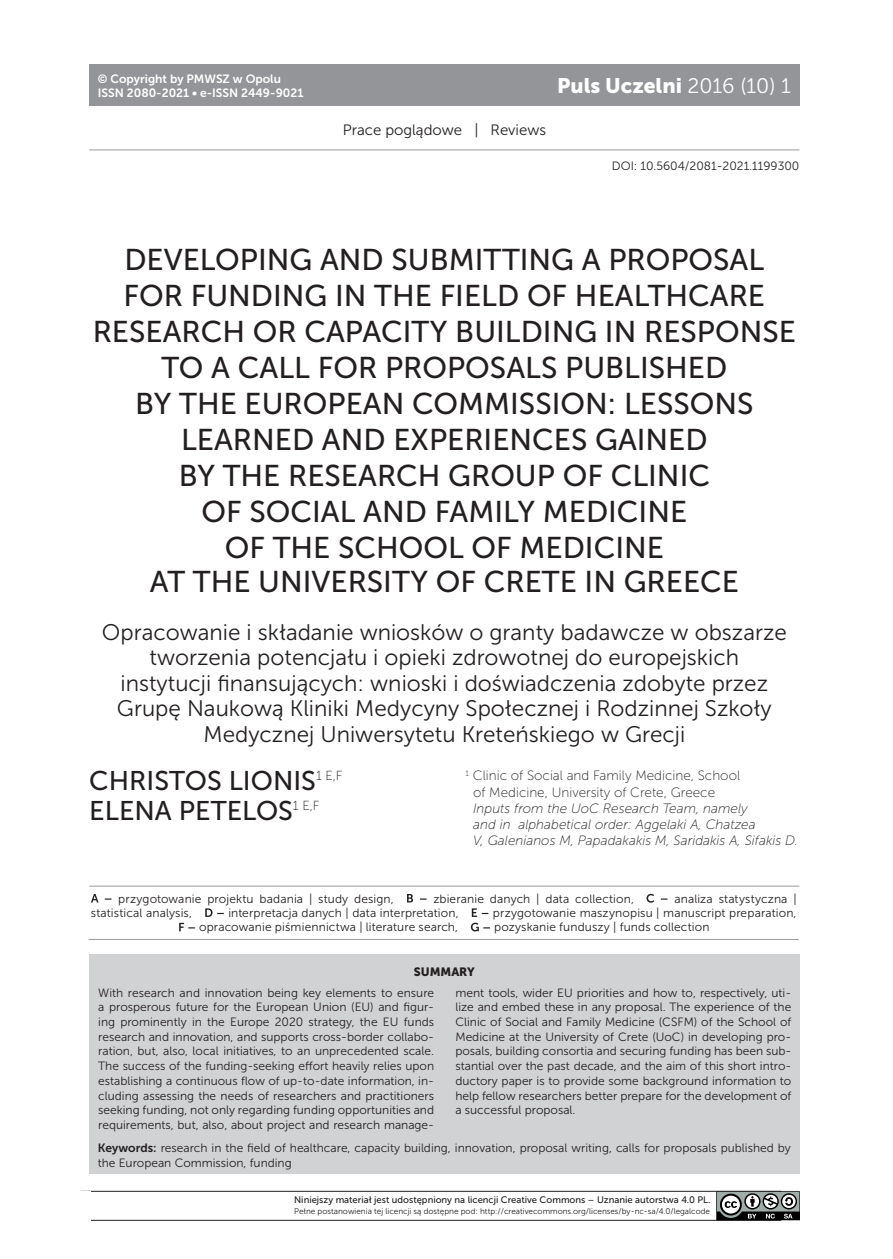
<style>
.page{position:relative;width:893px;height:1259px;background:#fff}
.page>*{position:absolute;margin:0;border:0;box-sizing:border-box;transform-origin:0 0}
.tytuł_artykułu{font:30px/36px "Museo Sans 500";color:#231f20}
.autor{font:27px "Museo Sans 500";color:#231f20}
.tytuł_artykułu_II{font:22.5px/25.5px "Museo Sans 300";color:#231f20;text-align:center}
.t1{font:21px "Museo Sans 900";color:#fff}
.t2{font:15px "Museo Sans 300";color:#231f20}
.No_Spacing{font:italic 13.5px/16.2px "Museo Sans 100";color:#231f20}
.summary_tekst{font:12px/14.7px "Museo Sans 300";color:#231f20;text-align:justify}
.t3{font:12px "Museo Sans 700";color:#fff}
.summary{font:12px "Museo Sans 900";color:#231f20}
.pagina_dolna_strona{font:9.45px "Museo Sans 500";color:#231f20}
.pagina_dolna_strona-2{font:8.1px "Museo Sans 300";color:#231f20}
.s1{font-family:"Museo Sans 300"}
.s2{font-style:normal}
.s3{font-family:"Museo Sans 700"}
</style>
<div class="page">
<div style="left:81px;top:1191px;width:700px;height:29px;border:1px solid #231f20"></div>
<svg style="left:716px;top:1191px;width:84px;height:29px"></svg>
<div style="left:75px;top:1191px;width:16px;height:49px;background:#fff"></div>
<div style="left:89px;top:64px;width:710px;height:42px;background:#939598"></div>
<hr style="left:89px;top:149px;width:710px;height:1px;background:#999b9e">
<hr style="left:89px;top:885px;width:710px;height:1px;background:#999b9e">
<hr style="left:89px;top:939px;width:710px;height:1px;background:#999b9e">
<svg style="left:91px;top:894px;width:20px;height:8px"></svg>
<svg style="left:407px;top:894px;width:20px;height:8px"></svg>
<svg style="left:646px;top:894px;width:21px;height:8px"></svg>
<svg style="left:205px;top:908px;width:19px;height:9px"></svg>
<svg style="left:179px;top:922px;width:16px;height:9px"></svg>
<svg style="left:471px;top:908px;width:19px;height:23px"></svg>
<div style="left:90px;top:954px;width:710px;height:220px;background:#d1d2d4"></div>
<p class="t3" style="left:98px;top:72px;width:185px">© Copyright by PMWSZ w Opolu</p>
<p class="t3" style="left:98px;top:86px;width:207px">ISSN 2080-2021 • e-ISSN 2449-9021</p>
<p class="t2" style="left:343px;top:121px;width:205px">Prace poglądowe | Reviews</p>
<p class="t1" style="left:557px;top:74px;width:235px">Puls Uczelni <span class="s1">2016 (10) 1</span></p>
<p class="summary_tekst" style="left:612px;top:158px;width:189px">DOI: 10.5604/2081-2021.1199300</p>
<p class="tytuł_artykułu" style="left:124px;top:242px;width:634px">DEVELOPING AND SU BMITTING A PROPOSAL<br>FOR FUND</p>
<p class="tytuł_artykułu" style="left:273px;top:278px;width:493px">ING IN THE FIELD OF HEALTHCARE</p>
<p class="tytuł_artykułu" style="left:93px;top:314px;width:705px">RESEARCH OR CAPACITY BU ILDING IN RESPONSE</p>
<p class="tytuł_artykułu" style="left:161px;top:350px;width:563px">TO A CALL FOR PROPOSALS PU BLISHED</p>
<p class="tytuł_artykułu" style="left:135px;top:386px;width:620px">BY THE EU ROPEAN COMMISSION : LESSONS</p>
<p class="tytuł_artykułu" style="left:181px;top:422px;width:524px">LEARN ED AND EXPERIENCES GAIN ED</p>
<p class="tytuł_artykułu" style="left:179px;top:458px;width:528px">BY THE RESEARCH GROUP OF CLIN IC</p>
<p class="tytuł_artykułu" style="left:201px;top:494px;width:487px">OF SOCIAL AND FAMILY MEDICIN E</p>
<p class="tytuł_artykułu" style="left:225px;top:530px;width:441px">OF THE SCHOOL OF MEDICIN E</p>
<p class="tytuł_artykułu" style="left:150px;top:564px;width:591px">AT THE UN IVERSITY OF CRETE IN GREECE</p>
<p class="tytuł_artykułu_II" style="left:102px;top:619px;width:686px">Opracowanie i składanie wniosków o granty badawcze w obszarze tworzenia potencjału i opieki zdrowotnej do europejskich instytucji finansujących: wnioski i doświadczenia zdobyte przez Grupę Naukową Kliniki Medycyny Społecznej i Rodzinnej Szkoły Medycznej Uniwersytetu Kreteńskiego w Grecji</p>
<p class="autor" style="left:89px;top:766px;width:255px">CHRISTOS LION IS<sup>1</sup> <sup>E,F</sup></p>
<p class="autor" style="left:89px;top:796px;width:232px">ELENA PETELOS<sup>1</sup> <sup>E,F</sup></p>
<p class="No_Spacing" style="left:473px;top:768px;width:326px;text-indent:-7px"><sup>1</sup> <span class="s2">Clinic of Social and Family Medicine, School<br>of Medicine, University of Crete, Greece<br></span>Inputs from the UoC Research Team, namely<br>and in alphabetical order: Aggelaki A, Chatzea<br>V, Galenianos M, Papadakakis M, Saridakis A, Sifakis D.</p>
<p class="summary_tekst" style="left:118px;top:891px;width:277px">przygotowanie projektu badania | study design,</p>
<p class="summary_tekst" style="left:433px;top:891px;width:202px">zbieranie danych | data collection,</p>
<p class="summary_tekst" style="left:674px;top:891px;width:124px">analiza statystyczna |</p>
<p class="summary_tekst" style="left:91px;top:905px;width:103px">statistical analysis,</p>
<p class="summary_tekst" style="left:228px;top:905px;width:232px">interpretacja danych | data interpretation,</p>
<p class="summary_tekst" style="left:493px;top:905px;width:305px">przygotowanie maszynopisu | manuscript preparation,</p>
<p class="summary_tekst" style="left:199px;top:920px;width:261px">opracowanie piśmiennictwa | literature search,</p>
<p class="summary_tekst" style="left:494px;top:920px;width:217px">pozyskanie funduszy | funds collection</p>
<p class="summary" style="left:414px;top:965px;width:63px">Summary</p>
<p class="summary_tekst" style="left:98px;top:985px;width:337px">With research and innovation being key elements to ensure a prosperous future for the European Union (EU) and figur&shy;ing prominently in the Europe 2020 strategy, the EU funds research and innovation, and supports cross-border collabo&shy;ration, but, also, local initiatives, to an unprecedented scale.<br>The success of the funding-seeking effort heavily relies upon establishing a continuous flow of up-to-date information, in&shy;cluding assessing the needs of researchers and practitioners seeking funding, not only regarding funding opportunities and requirements, but, also, about project and research manage-</p>
<p class="summary_tekst" style="left:455px;top:985px;width:337px">ment tools, wider EU priorities and how to, respectively, uti&shy;lize and embed these in any proposal. The experience of the Clinic of Social and Family Medicine (CSFM) of the School of Medicine at the University of Crete (UoC) in developing pro&shy;posals, building consortia and securing funding has been sub&shy;stantial over the past decade, and the aim of this short intro&shy;ductory paper is to provide some background information to help fellow researchers better prepare for the development of a successful proposal.</p>
<p class="summary_tekst" style="left:98px;top:1140px;width:695px"><span class="s3">Keywords:</span> research in the field of healthcare, capacity building, innovation, proposal writing, calls for proposals published by the European Commission, funding</p>
<p class="pagina_dolna_strona" style="left:294px;top:1194px;width:418px">NINIEJSZY MATERIAŁ JEST UDOSTĘPNIONY NA LICENCJI CREATIVE COMMONS – UZNANIE AUTORSTWA 4.0 PL.</p>
<p class="pagina_dolna_strona-2" style="left:294px;top:1206px;width:417px">Pełne postanowienia tej licencji są dostępne pod: http://creativecommons.org/licenses/by-nc-sa/4.0/legalcode</p>
</div>
